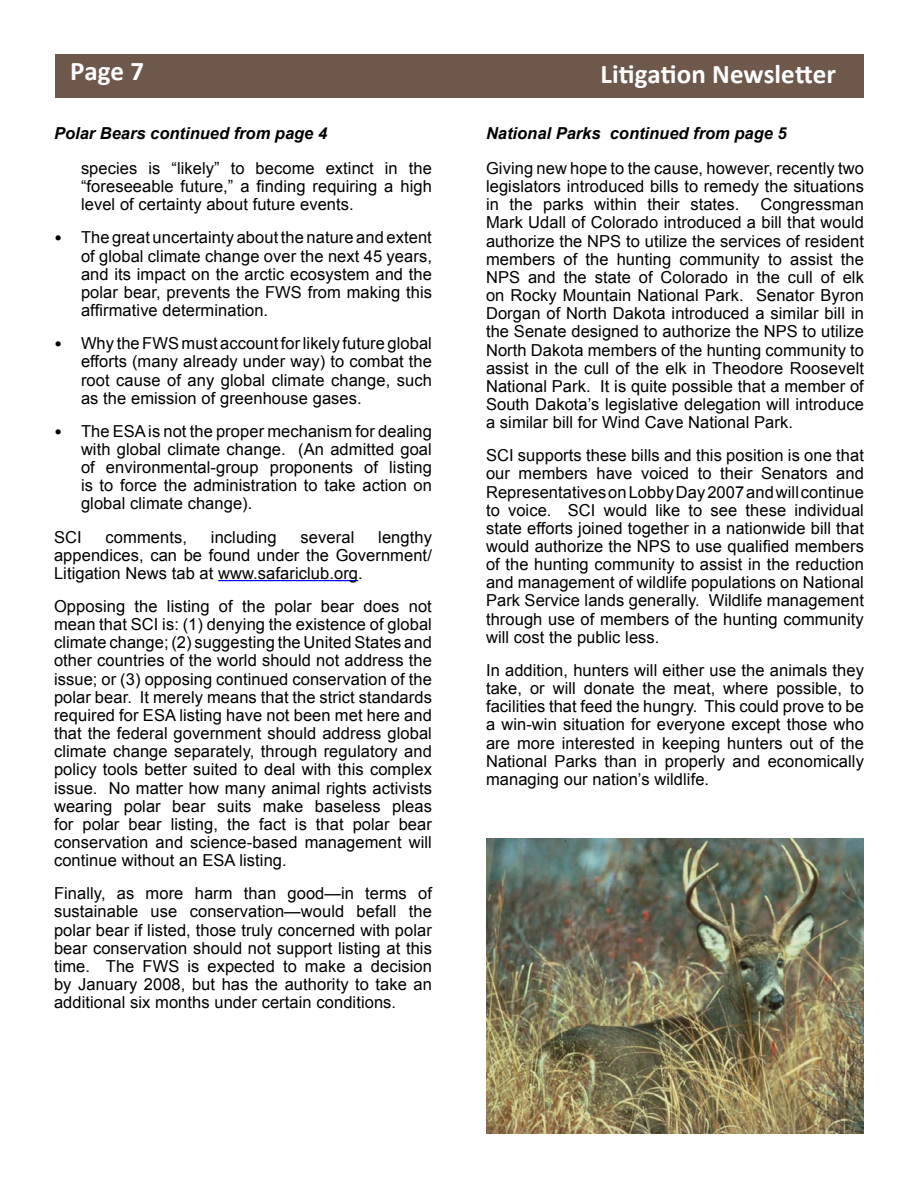
<style>
.page{position:relative;width:918px;height:1188px;background:#fff}
.page>*{position:absolute;margin:0;border:0;box-sizing:border-box;transform-origin:0 0}
.t1{font:700 27px "Calibri";color:#fff}
.t2{font:16.5px/18.1px "Arial";letter-spacing:.005em;color:#000;text-align:justify}
.t3{font:italic 700 16.5px "Arial";color:#000}
.s1{font-family:"Calibri"}
</style>
<div class="page">
<hr style="left:218px;top:580px;width:140px;height:1px;background:#00f">
<div style="left:56px;top:54px;width:808px;height:43px;background:#6d584b"></div>
<img style="left:486px;top:838px;width:378px;height:296px">
<h1 class="t1" style="left:70px;top:54px;width:75px">Page 7</h1>
<h1 class="t1" style="left:601px;top:57px;width:237px">Litigation Newsletter</h1>
<p class="t3" style="left:54px;top:123px;width:275px">Polar Bears continued from page 4</p>
<p class="t3" style="left:486px;top:123px;width:302px">National Parks continued from page 5</p>
<p class="t2" style="left:486px;top:159px;width:379px">Giving new hope to the cause, however, recently two legislators introduced bills to remedy the situations in the parks within their states.</p>
<p class="t2" style="left:81px;top:159px;width:352px">species is “likely” to become extinct in the “foreseeable future,” a finding requiring a high level of certainty about future events.</p>
<p class="t2" style="left:81px;top:229px;width:353px;text-indent:-27px"><span class="s1">•</span> The great uncertainty about the nature and extent of global climate change over the next 45 years, and its impact on the arctic ecosystem and the polar bear, prevents the FWS from making this affirmative determination.</p>
<p class="t2" style="left:81px;top:335px;width:352px;text-indent:-27px"><span class="s1">•</span> Why the FWS must account for likely future global efforts (many already under way) to combat the root cause of any global climate change, such as the emission of greenhouse gases.</p>
<p class="t2" style="left:81px;top:422px;width:352px;text-indent:-27px"><span class="s1">•</span> The ESA is not the proper mechanism for dealing with global climate change. (An admitted goal of environmental-group proponents of listing is to force the administration to take action on global climate change).</p>
<p class="t2" style="left:54px;top:528px;width:29px">SCI</p>
<p class="t2" style="left:106px;top:528px;width:83px">comments,</p>
<p class="t2" style="left:211px;top:528px;width:67px">including</p>
<p class="t2" style="left:301px;top:528px;width:55px">several</p>
<p class="t2" style="left:486px;top:196px;width:379px;text-indent:274px">Congressman Mark Udall of Colorado introduced a bill that would authorize the NPS to utilize the services of resident members of the hunting community to assist the NPS and the state of Colorado in the cull of elk on Rocky Mountain National Park. Senator Byron Dorgan of North Dakota introduced a similar bill in the Senate designed to authorize the NPS to utilize North Dakota members of the hunting community to assist in the cull of the elk in Theodore Roosevelt National Park. It is quite possible that a member of South Dakota’s legislative delegation will introduce a similar bill for Wind Cave National Park.</p>
<p class="t2" style="left:486px;top:447px;width:379px">SCI supports these bills and this position is one that our members have voiced to their Senators and Representatives on Lobby Day 2007 and will continue to voice. SCI would like to see these individual state efforts joined together in a nationwide bill that would authorize the NPS to use qualified members of the hunting community to assist in the reduction and management of wildlife populations on National Park Service lands generally. Wildlife management through use of members of the hunting community will cost the public less.</p>
<p class="t2" style="left:486px;top:661px;width:379px">In addition, hunters will either use the animals they take, or will donate the meat, where possible, to facilities that feed the hungry. This could prove to be a win-win situation for everyone except those who are more interested in keeping hunters out of the National Parks than in properly and economically managing our nation’s wildlife.</p>
<p class="t2" style="left:54px;top:528px;width:379px;text-indent:324px">lengthy appendices, can be found under the Government/ Litigation News tab at www.safariclub.org.</p>
<p class="t2" style="left:54px;top:597px;width:379px">Opposing the listing of the polar bear does not mean that SCI is: (1) denying the existence of global climate change; (2) suggesting the United States and other countries of the world should not address the issue; or (3) opposing continued conservation of the polar bear. It merely means that the strict standards required for ESA listing have not been met here and that the federal government should address global climate change separately, through regulatory and policy tools better suited to deal with this complex issue. No matter how many animal rights activists wearing polar bear suits make baseless pleas for polar bear listing, the fact is that polar bear conservation and science-based management will continue without an ESA listing.</p>
<p class="t2" style="left:54px;top:885px;width:379px">Finally, as more harm than good—in terms of sustainable use conservation—would befall the polar bear if listed, those truly concerned with polar bear conservation should not support listing at this time. The FWS is expected to make a decision by January 2008, but has the authority to take an additional six months under certain conditions.</p>
</div>
